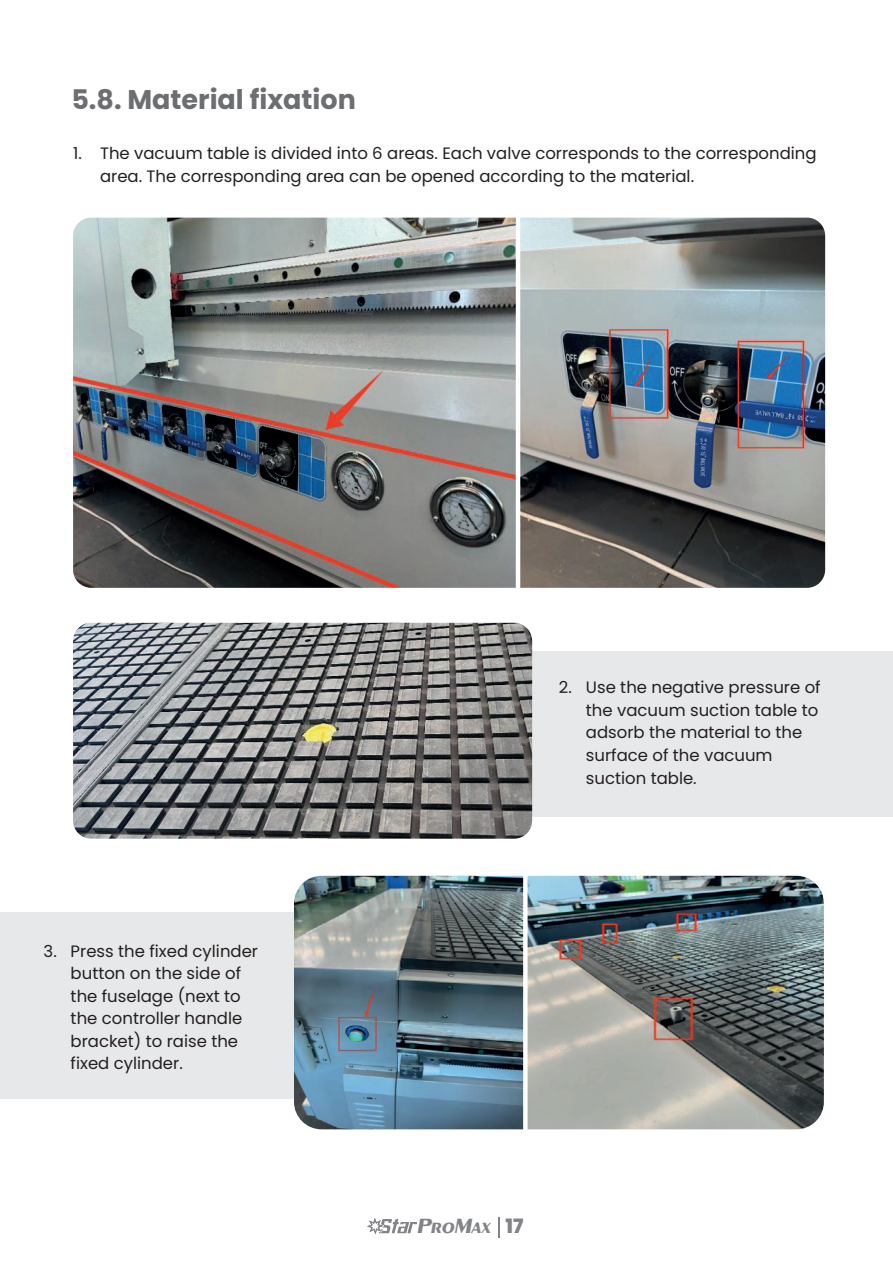
<style>
.page{position:relative;width:893px;height:1263px;background:#fff}
.page>*{position:absolute;margin:0;border:0;box-sizing:border-box;transform-origin:0 0}
.t1{font:700 27px "Poppins";color:#6d6e71}
.t2{font:italic 700 19.8px "Greyhound";color:#818386}
.t3{font:16.5px/22.5px "Poppins";color:#231f20}
.s1{font-family:"Poppins";font-weight:800;font-style:normal}
</style>
<div class="page">
<div style="left:516px;top:651px;width:377px;height:166px;background:#e7e8e9"></div>
<div style="left:0;top:912px;width:367px;height:186px;background:#e7e8e9"></div>
<svg style="left:367px;top:1218px;width:50px;height:16px"></svg>
<hr style="left:498px;top:1217px;width:2px;height:21px;background:#818386">
<img style="left:73px;top:623px;width:459px;height:216px">
<img style="left:73px;top:218px;width:443px;height:370px">
<img style="left:520px;top:218px;width:305px;height:370px">
<img style="left:294px;top:876px;width:229px;height:253px">
<img style="left:294px;top:912px;width:73px;height:186px">
<img style="left:528px;top:876px;width:296px;height:253px">
<h1 class="t1" style="left:71px;top:83px;width:286px">5.8. Material fixation</h1>
<p class="t3" style="left:100px;top:142px;width:718px;text-indent:-27px">1. The vacuum table is divided into 6 areas. Each valve corresponds to the corresponding area. The corresponding area can be opened according to the material.</p>
<p class="t3" style="left:71px;top:940px;width:189px;text-indent:-27px">3. Press the fixed cylinder button on the side of the fuselage (next to the controller handle bracket) to raise the fixed cylinder.</p>
<p class="t3" style="left:586px;top:676px;width:236px;text-indent:-27px">2. Use the negative pressure of the vacuum suction table to adsorb the material to the surface of the vacuum suction table.</p>
<p class="t2" style="left:416px;top:1215px;width:109px">ProMax <span class="s1">17</span></p>
</div>
